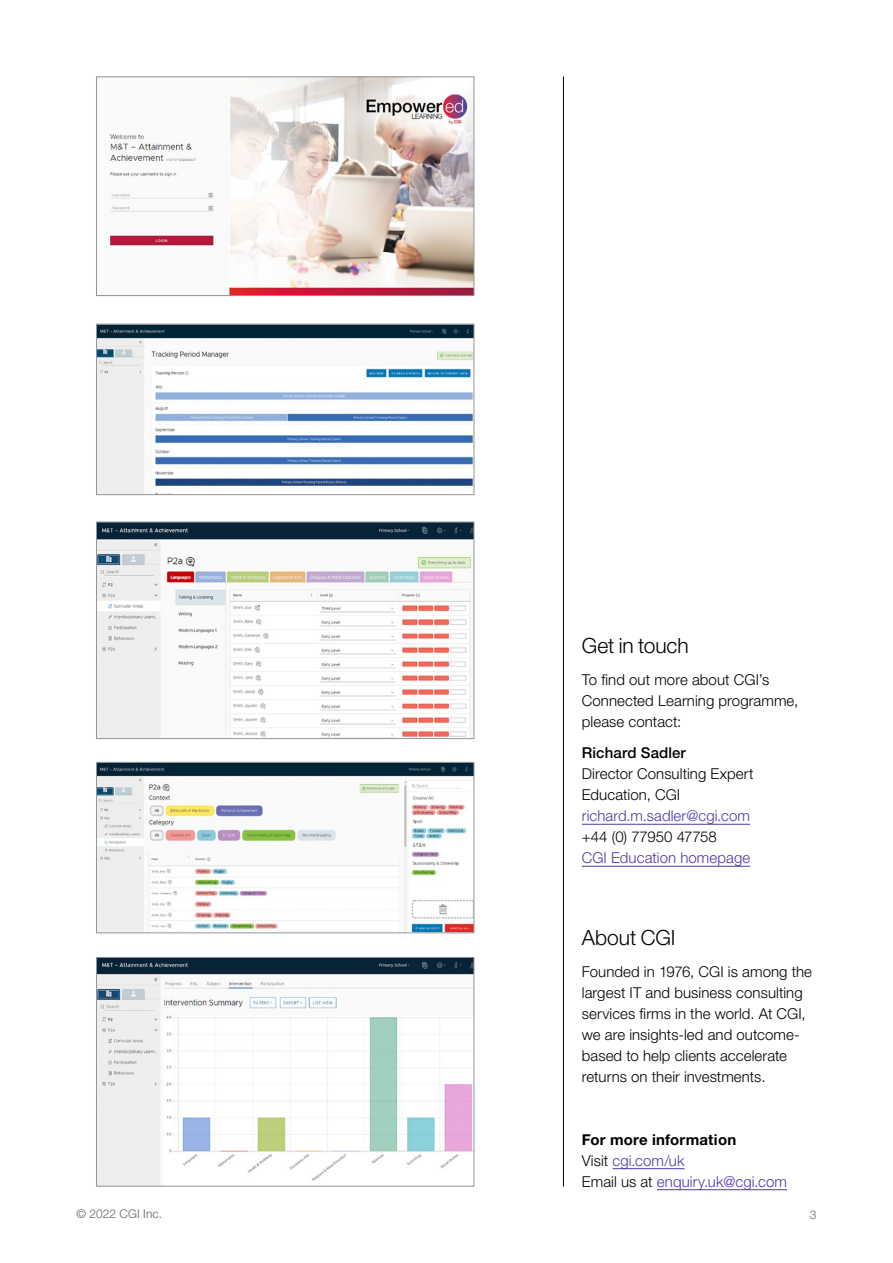
<style>
.page{position:relative;width:893px;height:1263px;background:#fff}
.page>*{position:absolute;margin:0;border:0;box-sizing:border-box;transform-origin:0 0}
.t1{font:300 21px "Helvetica Neue LT Pro";letter-spacing:-.005em;color:#000}
.t2{font:300 15px/21px "Helvetica Neue LT Pro";letter-spacing:.005em;color:#000}
.t3{font:300 15px/21px "Helvetica Neue LT Pro";letter-spacing:.005em;color:#5236ab}
.t4{font:500 15px "Helvetica Neue LT Pro";letter-spacing:.01em;color:#000}
.t5{font:300 12px "Helvetica Neue LT Pro";letter-spacing:.01em;color:#636466}
.s1{font-weight:700;color:#000}
.s2{color:#000}
</style>
<div class="page">
<hr style="left:563px;top:77px;width:1px;height:1109px;background:#000">
<hr style="left:582px;top:824px;width:168px;height:1px;background:#5236ab">
<hr style="left:582px;top:866px;width:168px;height:1px;background:#5236ab">
<hr style="left:613px;top:1168px;width:72px;height:1px;background:#5236ab">
<hr style="left:657px;top:1189px;width:130px;height:1px;background:#5236ab">
<img style="left:98px;top:524px;width:374px;height:213px">
<div style="left:96px;top:522px;width:378px;height:217px;border:1px solid #939598"></div>
<img style="left:98px;top:326px;width:374px;height:167px">
<div style="left:96px;top:324px;width:378px;height:171px;border:1px solid #939598"></div>
<img style="left:98px;top:764px;width:374px;height:167px">
<div style="left:96px;top:762px;width:378px;height:171px;border:1px solid #939598"></div>
<img style="left:98px;top:959px;width:374px;height:225px">
<div style="left:96px;top:957px;width:378px;height:229px;border:1px solid #939598"></div>
<img style="left:109px;top:78px;width:363px;height:216px">
<div style="left:96px;top:76px;width:378px;height:220px;border:1px solid #939598"></div>
<p class="t5" style="left:76px;top:1207px;width:87px">© 2022 CGI Inc.</p>
<h1 class="t1" style="left:582px;top:633px;width:108px">Get in touch</h1>
<p class="t2" style="left:582px;top:669px;width:218px">To find out more about CGI’s<br>Connected Learning programme, please contact:</p>
<p class="t4" style="left:582px;top:744px;width:106px">Richard Sadler</p>
<p class="t2" style="left:582px;top:763px;width:173px">Director Consulting Expert<br>Education, CGI</p>
<p class="t3" style="left:582px;top:805px;width:170px">richard.m.sadler@cgi.com</p>
<p class="t2" style="left:582px;top:826px;width:137px">+44 (0) 77950 47758</p>
<p class="t3" style="left:582px;top:847px;width:170px">CGI Education homepage</p>
<h1 class="t1" style="left:582px;top:925px;width:95px">About CGI</h1>
<p class="t2" style="left:582px;top:960px;width:232px">Founded in 1976, CGI is among the largest IT and business consulting services firms in the world. At CGI, we are insights-led and outcome&shy;based to help clients accelerate returns on their investments.</p>
<p class="t3" style="left:582px;top:1128px;width:207px"><span class="s1">For more information<br></span><span class="s2">Visit</span> cgi.com/uk<br><span class="s2">Email us at</span> enquiry.uk@cgi.com</p>
<p class="t5" style="left:810px;top:1207px;width:8px">3</p>
</div>
